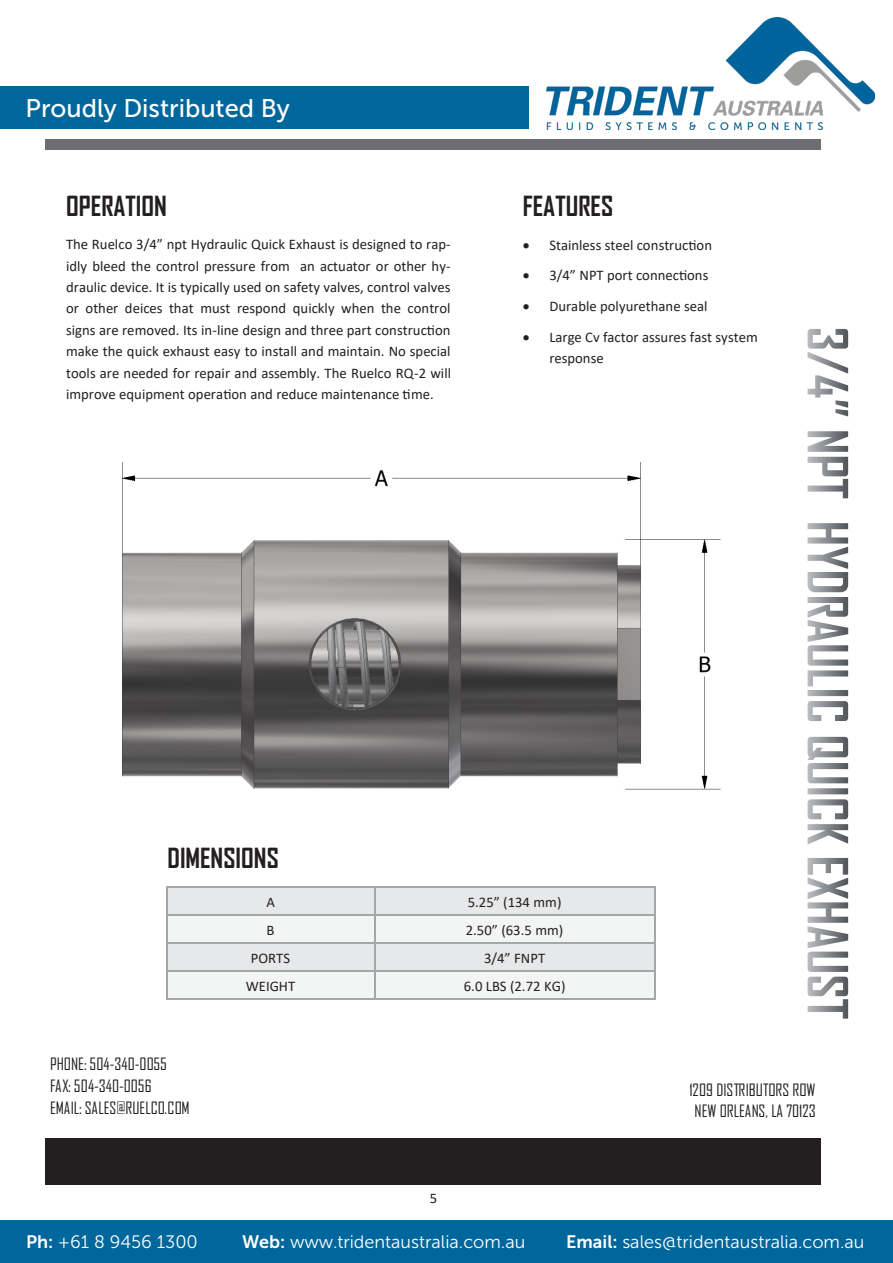
<style>
.page{position:relative;width:893px;height:1263px;background:#fff}
.page>*{position:absolute;margin:0;border:0;box-sizing:border-box;transform-origin:0 0}
.t1{font:700 26.55px "Agency FB";color:#231f20}
.t2{font:25.5px "Museo Sans 500";color:#fff}
.t3{font:18px "Museo Sans 300";color:#fff}
.t4{font:16.35px/22px "Agency FB";color:#231f20}
.t5{font:14.7px/21.5px "Calibri";color:#231f20}
.s1{font-family:"Museo Sans 700"}
</style>
<div class="page">
<img style="left:547px;top:18px;width:328px;height:111px">
<div style="left:0;top:1220px;width:893px;height:43px;background:#00679d"></div>
<div style="left:0;top:86px;width:528px;height:43px;background:#00679d"></div>
<div style="left:46px;top:1138px;width:775px;height:46px;background:#231f20"></div>
<div style="left:46px;top:139px;width:775px;height:11px;background:#6c6d70"></div>
<svg style="left:807px;top:329px;width:41px;height:546px"></svg>
<div style="left:166px;top:887px;width:208px;height:28px;background:#e7e8e9"></div>
<div style="left:374px;top:887px;width:282px;height:28px;background:#e7e8e9"></div>
<div style="left:166px;top:915px;width:208px;height:28px;background:#f3f4f4"></div>
<div style="left:374px;top:915px;width:282px;height:28px;background:#f3f4f4"></div>
<div style="left:166px;top:943px;width:208px;height:28px;background:#e7e8e9"></div>
<div style="left:374px;top:943px;width:282px;height:28px;background:#e7e8e9"></div>
<div style="left:166px;top:971px;width:208px;height:29px;background:#f3f4f4"></div>
<div style="left:374px;top:971px;width:282px;height:29px;background:#f3f4f4"></div>
<hr style="left:166px;top:887px;width:2px;height:111px;background:#a5a6aa">
<hr style="left:374px;top:888px;width:1px;height:110px;background:#a5a6aa">
<hr style="left:654px;top:887px;width:2px;height:111px;background:#a5a6aa">
<hr style="left:166px;top:887px;width:490px;height:1px;background:#a5a6aa">
<hr style="left:167px;top:915px;width:487px;height:1px;background:#a5a6aa">
<hr style="left:167px;top:943px;width:487px;height:1px;background:#a5a6aa">
<hr style="left:167px;top:970px;width:487px;height:2px;background:#a5a6aa">
<hr style="left:166px;top:998px;width:490px;height:2px;background:#a5a6aa">
<img style="left:122px;top:462px;width:599px;height:328px">
<p class="t2" style="left:26px;top:94px;width:266px">Proudly Distributed By</p>
<p class="t1" style="left:66px;top:189px;width:102px">OPERATION</p>
<p class="t5" style="left:66px;top:233px;width:386px;text-align:justify">The Ruelco 3/4” npt Hydraulic Quick Exhaust is designed to rap&shy;idly bleed the control pressure from an actuator or other hy&shy;draulic device. It is typically used on safety valves, control valves or other deices that must respond quickly when the control signs are removed. Its in-line design and three part construction make the quick exhaust easy to install and maintain. No special tools are needed for repair and assembly. The Ruelco RQ-2 will improve equipment operation and reduce maintenance time.</p>
<p class="t1" style="left:523px;top:189px;width:92px">FEATURES</p>
<p class="t5" style="left:523px;top:234px;width:191px">• Stainless steel construction</p>
<p class="t5" style="left:523px;top:264px;width:187px">• 3/4” NPT port connections</p>
<p class="t5" style="left:523px;top:295px;width:186px">• Durable polyurethane seal</p>
<p class="t5" style="left:549px;top:326px;width:210px;text-indent:-27px">• Large Cv factor assures fast system response</p>
<p class="t1" style="left:168px;top:841px;width:113px">DIMENSIONS</p>
<p class="t4" style="left:50px;top:1052px;width:141px">PHONE: 504-340-0055<br>FAX: 504-340-0056<br>EMAIL: SALES@RUELCO.COM</p>
<p class="t5" style="left:266px;top:891px;width:10px">A</p>
<p class="t5" style="left:468px;top:891px;width:95px">5.25” (134 mm)</p>
<p class="t5" style="left:267px;top:918px;width:9px">B</p>
<p class="t5" style="left:466px;top:918px;width:99px">2.50” (63.5 mm)</p>
<p class="t5" style="left:251px;top:946px;width:41px">PORTS</p>
<p class="t5" style="left:484px;top:946px;width:63px">3/4” FNPT</p>
<p class="t5" style="left:246px;top:974px;width:51px">WEIGHT</p>
<p class="t5" style="left:464px;top:974px;width:103px">6.0 LBS (2.72 KG)</p>
<p class="t5" style="left:430px;top:1187px;width:9px">5</p>
<p class="t4" style="left:689px;top:1078px;width:128px;text-align:center">1209 DISTRIBUTORS ROW<br>NEW ORLEANS, LA 70123</p>
<p class="t3" style="left:26px;top:1232px;width:173px"><span class="s1">Ph:</span> +61 8 9456 1300</p>
<p class="t3" style="left:242px;top:1232px;width:285px"><span class="s1">Web:</span> www.tridentaustralia.com.au</p>
<p class="t3" style="left:566px;top:1232px;width:300px"><span class="s1">Email:</span> sales@tridentaustralia.com.au</p>
</div>
